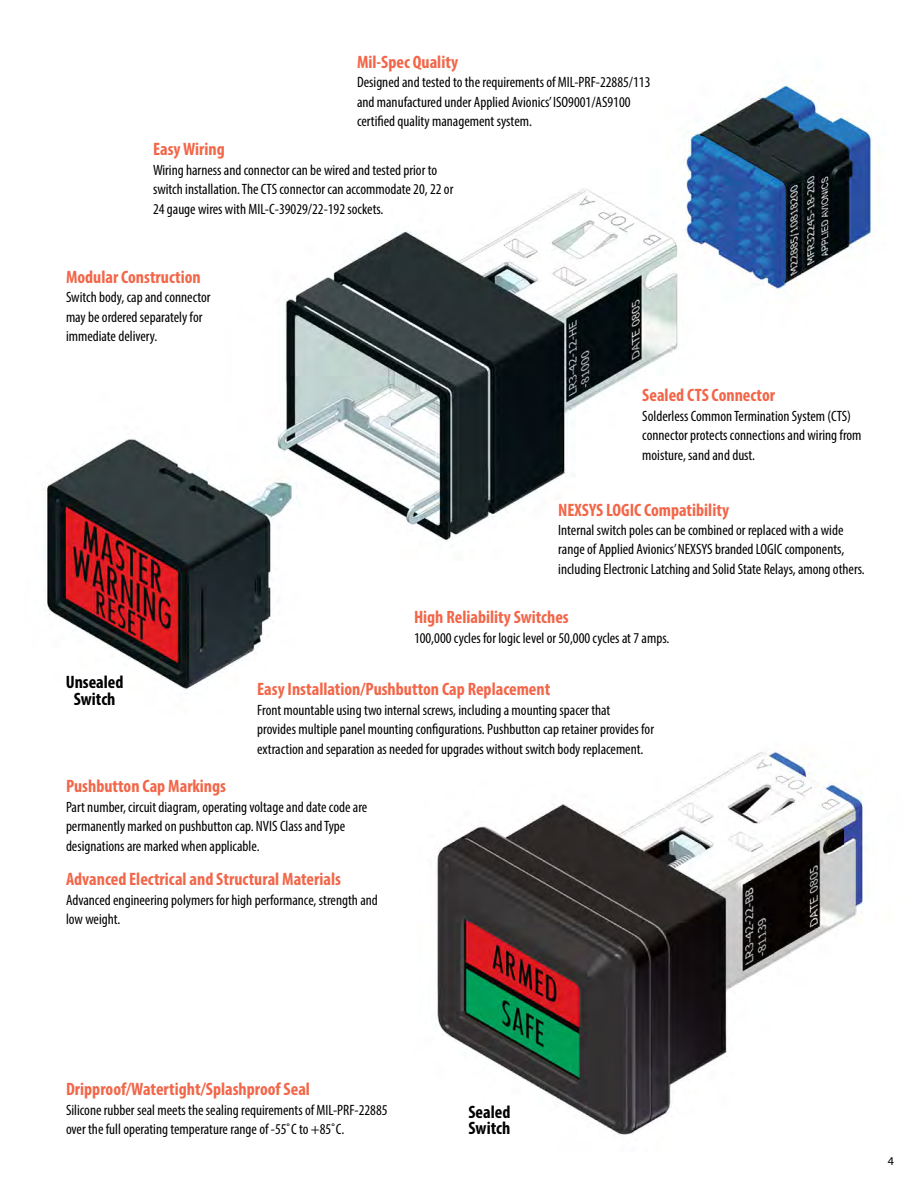
<style>
.page{position:relative;width:918px;height:1188px;background:#fff}
.page>*{position:absolute;margin:0;border:0;box-sizing:border-box;transform-origin:0 0}
.t1{font:700 condensed 18px "Myriad Pro";color:#f26649}
.t2{font:700 condensed 18px/16.5px "Myriad Pro";color:#000}
.t3{font:condensed 15px/19.5px "Myriad Pro";color:#000}
.t4{font:12px "Myriad Pro";color:#000}
</style>
<div class="page">
<img style="left:43px;top:85px;width:837px;height:605px">
<img style="left:437px;top:751px;width:426px;height:384px">
<p class="t1" style="left:357px;top:50px;width:103px">Mil-Spec Quality</p>
<p class="t3" style="left:357px;top:72px;width:295px">Designed and tested to the requirements of MIL-PRF-22885/113 and manufactured under Applied Avionics’ ISO9001/AS9100 certified quality management system.</p>
<p class="t1" style="left:153px;top:138px;width:73px">Easy Wiring</p>
<p class="t3" style="left:153px;top:160px;width:302px">Wiring harness and connector can be wired and tested prior to switch installation. The CTS connector can accommodate 20, 22 or<br>24 gauge wires with MIL-C-39029/22-192 sockets.</p>
<p class="t1" style="left:66px;top:266px;width:136px">Modular Construction</p>
<p class="t3" style="left:66px;top:288px;width:146px">Switch body, cap and connector may be ordered separately for immediate delivery.</p>
<p class="t2" style="left:66px;top:674px;width:59px;text-align:center">Unsealed<br>Switch</p>
<p class="t1" style="left:642px;top:384px;width:134px">Sealed CTS Connector</p>
<p class="t3" style="left:642px;top:406px;width:221px">Solderless Common Termination System (CTS) connector protects connections and wiring from moisture, sand and dust.</p>
<p class="t1" style="left:558px;top:498px;width:172px">NEXSYS LOGIC Compatibility</p>
<p class="t3" style="left:558px;top:520px;width:308px">Internal switch poles can be combined or replaced with a wide range of Applied Avionics’ NEXSYS branded LOGIC components, including Electronic Latching and Solid State Relays, among others.</p>
<p class="t1" style="left:414px;top:606px;width:156px">High Reliability Switches</p>
<p class="t3" style="left:414px;top:628px;width:257px">100,000 cycles for logic level or 50,000 cycles at 7 amps.</p>
<p class="t1" style="left:257px;top:678px;width:295px">Easy Installation/Pushbutton Cap Replacement</p>
<p class="t3" style="left:257px;top:700px;width:398px">Front mountable using two internal screws, including a mounting spacer that<br>provides multiple panel mounting configurations. Pushbutton cap retainer provides for extraction and separation as needed for upgrades without switch body replacement.</p>
<p class="t1" style="left:66px;top:775px;width:162px">Pushbutton Cap Markings</p>
<p class="t3" style="left:66px;top:797px;width:303px">Part number, circuit diagram, operating voltage and date code are permanently marked on pushbutton cap. NVIS Class and Type designations are marked when applicable.</p>
<p class="t1" style="left:66px;top:868px;width:276px">Advanced Electrical and Structural Materials</p>
<p class="t3" style="left:66px;top:890px;width:313px">Advanced engineering polymers for high performance, strength and low weight.</p>
<p class="t1" style="left:66px;top:1078px;width:246px">Dripproof/Watertight/Splashproof Seal</p>
<p class="t3" style="left:66px;top:1100px;width:323px">Silicone rubber seal meets the sealing requirements of MIL-PRF-22885 over the full operating temperature range of -55˚C to +85˚C.</p>
<p class="t2" style="left:468px;top:1103px;width:44px">Sealed<br>Switch</p>
<p class="t4" style="left:888px;top:1154px;width:8px">4</p>
</div>
